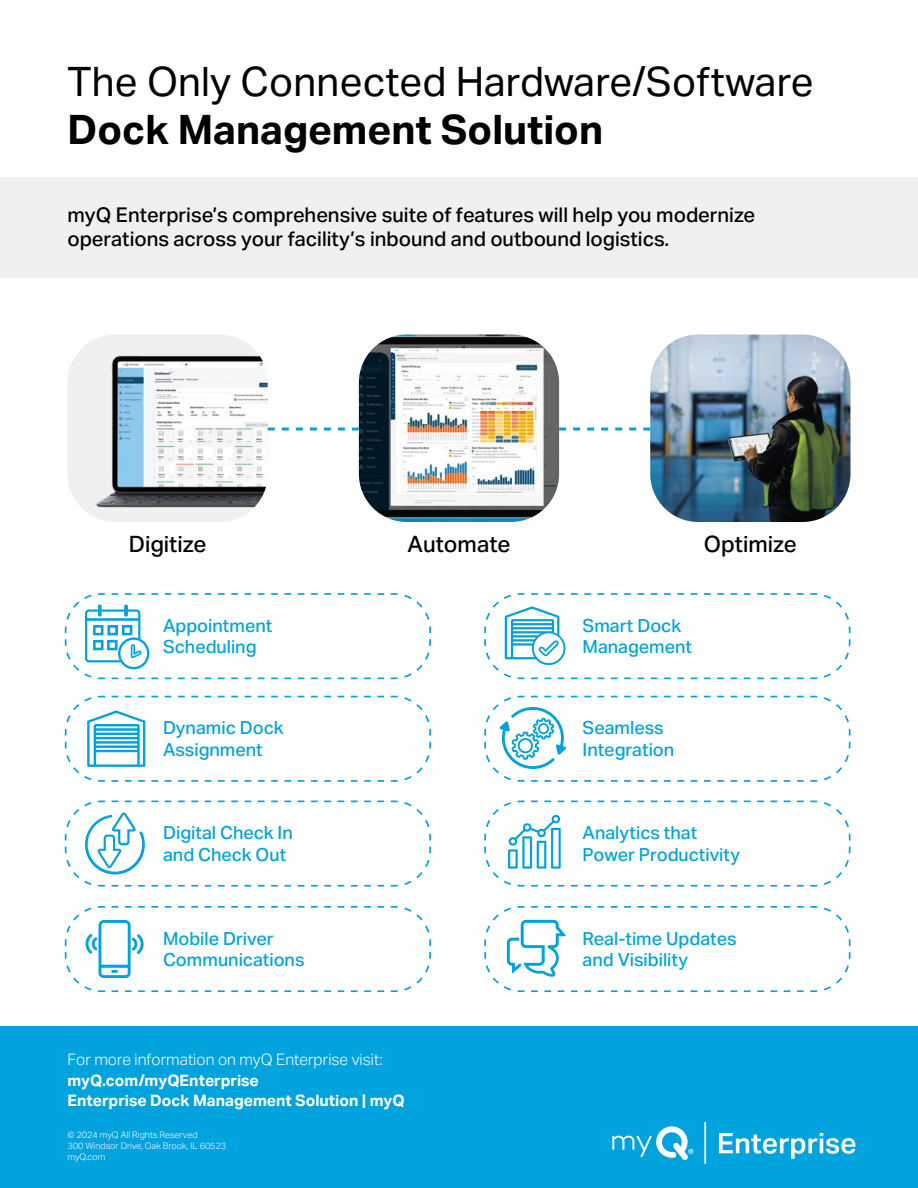
<style>
.page{position:relative;width:918px;height:1188px;background:#fff}
.page>*{position:absolute;margin:0;border:0;box-sizing:border-box;transform-origin:0 0}
.t1{font:40.5px "Aktiv Grotesk";color:#000}
.t2{font:700 40.5px "Aktiv Grotesk";color:#000}
.t3{font:500 22.5px "Aktiv Grotesk";color:#000}
.t4{font:500 20.25px/24.3px "Aktiv Grotesk";color:#000}
.t5{font:500 18px/21.6px "Aktiv Grotesk";color:#00a3de}
.t6{font:700 15.75px/20.2px "Aktiv Grotesk";color:#fff}
.t7{font:300 15.75px "Aktiv Grotesk";color:#fff}
.t8{font:300 9px/10.8px "Aktiv Grotesk";color:#fff}
</style>
<div class="page">
<div style="left:0;top:1027px;width:918px;height:161px;background:#00a3de"></div>
<div style="left:0;top:177px;width:918px;height:101px;background:#eff0f0"></div>
<svg style="left:612px;top:1126px;width:81px;height:34px"></svg>
<hr style="left:704px;top:1122px;width:2px;height:42px;background:#fff">
<svg style="left:719px;top:1133px;width:136px;height:26px"></svg>
<img style="left:359px;top:334px;width:200px;height:188px">
<img style="left:650px;top:334px;width:200px;height:188px">
<div style="left:68px;top:334px;width:200px;height:188px;background:#eff0f0;border-radius:48px"></div>
<img style="left:95px;top:352px;width:173px;height:156px">
<svg style="left:268px;top:428px;width:91px;height:2px"></svg>
<svg style="left:559px;top:428px;width:91px;height:2px"></svg>
<svg style="left:64px;top:593px;width:367px;height:87px"></svg>
<svg style="left:484px;top:593px;width:367px;height:87px"></svg>
<svg style="left:484px;top:695px;width:367px;height:87px"></svg>
<svg style="left:484px;top:800px;width:367px;height:87px"></svg>
<svg style="left:484px;top:906px;width:367px;height:87px"></svg>
<svg style="left:64px;top:695px;width:367px;height:87px"></svg>
<svg style="left:64px;top:800px;width:367px;height:87px"></svg>
<svg style="left:64px;top:906px;width:367px;height:87px"></svg>
<h1 class="t1" style="left:68px;top:59px;width:748px">The Only Connected Hardware/Software</h1>
<h1 class="t2" style="left:68px;top:107px;width:537px">Dock Management Solution</h1>
<p class="t4" style="left:68px;top:203px;width:689px">myQ Enterprise’s comprehensive suite of features will help you modernize operations across your facility’s inbound and outbound logistics.</p>
<p class="t3" style="left:129px;top:531px;width:79px">Digitize</p>
<p class="t3" style="left:408px;top:531px;width:104px">Automate</p>
<p class="t3" style="left:704px;top:531px;width:94px">Optimize</p>
<p class="t5" style="left:163px;top:615px;width:111px">Appointment<br>Scheduling</p>
<p class="t5" style="left:583px;top:615px;width:111px">Smart Dock<br>Management</p>
<p class="t5" style="left:163px;top:717px;width:122px">Dynamic Dock<br>Assignment</p>
<p class="t5" style="left:583px;top:717px;width:93px">Seamless<br>Integration</p>
<p class="t5" style="left:163px;top:822px;width:131px">Digital Check In and Check Out</p>
<p class="t5" style="left:583px;top:822px;width:159px">Analytics that<br>Power Productivity</p>
<p class="t5" style="left:163px;top:928px;width:143px">Mobile Driver<br>Communications</p>
<p class="t5" style="left:583px;top:928px;width:155px">Real-time Updates and Visibility</p>
<p class="t7" style="left:68px;top:1051px;width:317px">For more information on myQ Enterprise visit:</p>
<p class="t6" style="left:68px;top:1070px;width:339px">myQ.com/myQEnterprise<br>Enterprise Dock Management Solution | myQ</p>
<p class="t8" style="left:68px;top:1130px;width:160px">© 2024 myQ All Rights Reserved<br>300 Windsor Drive, Oak Brook, IL 60523 myQ.com</p>
</div>
